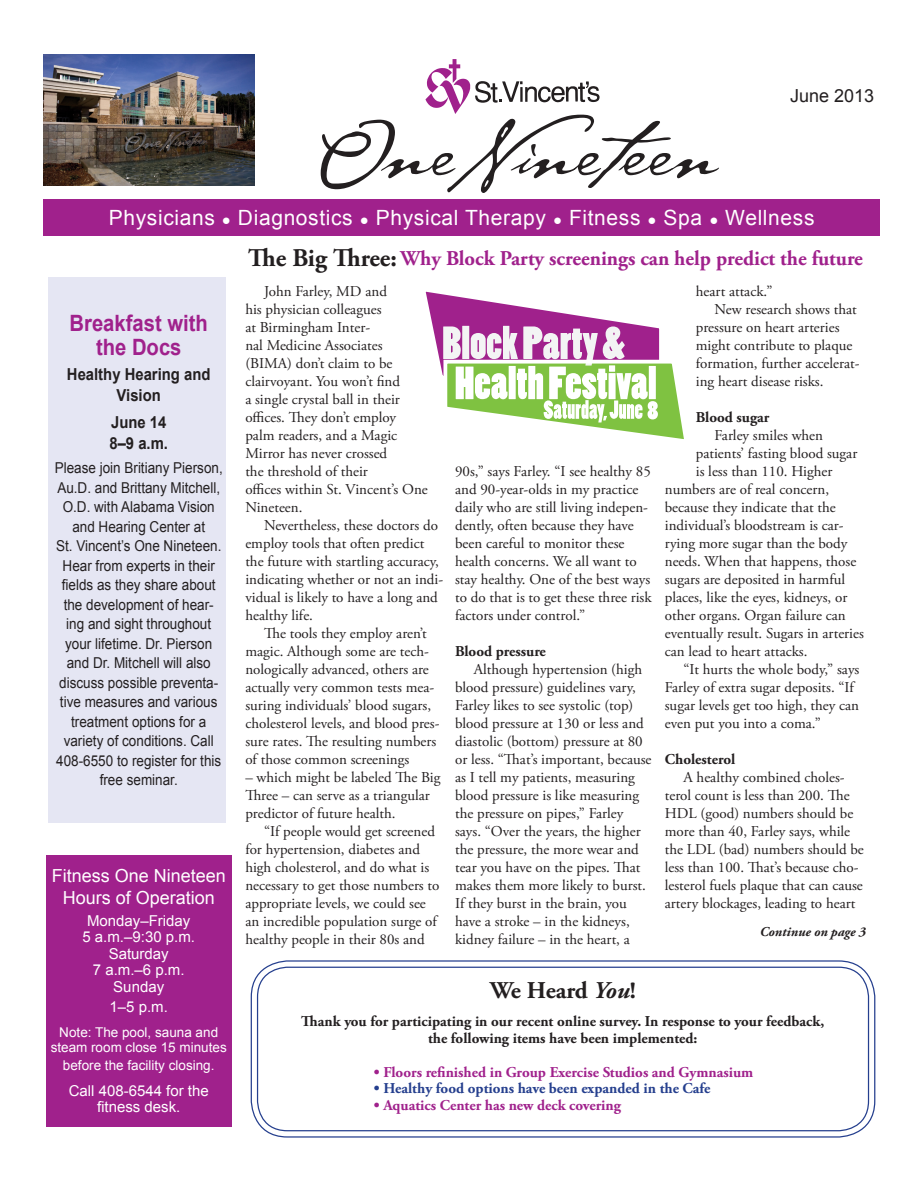
<style>
.page{position:relative;width:918px;height:1188px;background:#fff}
.page>*{position:absolute;margin:0;border:0;box-sizing:border-box;transform-origin:0 0}
.t1{font:700 25.5px "Adobe Garamond Pro";letter-spacing:-.005em;color:#231f20}
.t2{font:700 24px "Adobe Garamond Pro";letter-spacing:-.02em;color:#231f20}
.t3{font:700 22.5px/24px "Arial";color:#a0218c;text-align:center;scale:.9 1}
.t4{font:21px "Arial";letter-spacing:.03em;color:#fff}
.t5{font:700 21px "Adobe Garamond Pro";color:#a0218c}
.t6{font:18px "Arial";color:#fff}
.t7{font:18px "Arial";color:#231f20}
.t8{font:700 16.5px/21px "Arial";color:#231f20;text-align:center;scale:.9 1}
.t9{font:15px/18px "Adobe Garamond Pro";color:#231f20}
.t10{font:15px/19.5px "Arial";color:#231f20;text-align:center;scale:.9 1}
.t11{font:700 15px/16.5px "Adobe Garamond Pro";color:#231f20;text-align:center}
.t12{font:15px/16.5px "Arial";color:#fff;text-align:center}
.t13{font:700 15px "Adobe Garamond Pro";color:#a0218c}
.t14{font:700 15px "Adobe Garamond Pro";color:#253f8e}
.t15{font:13.5px/15px "Arial";color:#fff;text-align:center}
.t16{font:italic 700 13.5px "Adobe Garamond Pro";color:#231f20}
.s1{font-size:15px}
.s2{font-style:italic}
</style>
<div class="page">
<div style="left:43px;top:199px;width:837px;height:36px;background:#a0218c"></div>
<img style="left:43px;top:54px;width:212px;height:132px">
<svg style="left:321px;top:59px;width:398px;height:134px"></svg>
<div style="left:48px;top:277px;width:178px;height:546px;background:#e5e6f3"></div>
<div style="left:46px;top:855px;width:185px;height:271px;background:#a0218c"></div>
<svg style="left:425px;top:291px;width:259px;height:148px"></svg>
<div style="left:251px;top:960px;width:624px;height:178px;border:1px solid #253f8e;border-radius:36px"></div>
<div style="left:257px;top:967px;width:612px;height:164px;border:1px solid #253f8e;border-radius:30px"></div>
<p class="t7" style="left:790px;top:84px;width:86px">June 2013</p>
<p class="t4" style="left:109px;top:204px;width:707px">Physicians <span class="s1">●</span> Diagnostics <span class="s1">●</span> Physical Therapy <span class="s1">●</span> Fitness <span class="s1">●</span> Spa <span class="s1">●</span> Wellness</p>
<p class="t3" style="left:70px;top:312px;width:155px">Breakfast with the Docs</p>
<p class="t8" style="left:67px;top:365px;width:161px">Healthy Hearing and<br>Vision</p>
<p class="t8" style="left:111px;top:413px;width:63px">June 14</p>
<p class="t8" style="left:109px;top:434px;width:67px">8–9 a.m.</p>
<p class="t10" style="left:55px;top:459px;width:188px">Please join Britiany Pierson,<br>Au.D. and Brittany Mitchell,<br>O.D. with Alabama Vision and Hearing Center at<br>St. Vincent’s One Nineteen.<br>Hear from experts in their fields as they share about the development of hear&shy;ing and sight throughout your lifetime. Dr. Pierson and Dr. Mitchell will also discuss possible preventa&shy;tive measures and various treatment options for a variety of conditions. Call<br>408-6550 to register for this free seminar.</p>
<p class="t6" style="left:52px;top:864px;width:176px">Fitness One Nineteen</p>
<p class="t6" style="left:63px;top:886px;width:154px">Hours of Operation</p>
<p class="t12" style="left:87px;top:912px;width:105px">Monday–Friday</p>
<p class="t12" style="left:82px;top:929px;width:114px">5 a.m.–9:30 p.m.</p>
<p class="t12" style="left:109px;top:945px;width:62px">Saturday</p>
<p class="t12" style="left:93px;top:962px;width:93px">7 a.m.–6 p.m.</p>
<p class="t12" style="left:113px;top:978px;width:52px">Sunday</p>
<p class="t12" style="left:110px;top:998px;width:60px">1–5 p.m.</p>
<p class="t15" style="left:51px;top:1025px;width:178px">Note: The pool, sauna and steam room close 15 minutes</p>
<p class="t15" style="left:63px;top:1058px;width:153px">before the facility closing.</p>
<p class="t12" style="left:69px;top:1082px;width:142px">Call 408-6544 for the fitness desk.</p>
<p class="t1" style="left:248px;top:243px;width:150px">The Big Three:</p>
<p class="t5" style="left:400px;top:247px;width:464px">Why Block Party screenings can help predict the future</p>
<p class="t9" style="left:245px;top:283px;width:184px;text-indent:19px">John Farley, MD and<br>his physician colleagues<br>at Birmingham Inter-<br>nal Medicine Associates (BIMA) don’t claim to be clairvoyant. You won’t find<br>a single crystal ball in their offices. They don’t employ palm readers, and a Magic<br>Mirror has never crossed<br>the threshold of their<br>offices within St. Vincent’s One<br>Nineteen.</p>
<p class="t9" style="left:245px;top:517px;width:199px;text-indent:19px">Nevertheless, these doctors do employ tools that often predict the future with startling accuracy, indicating whether or not an indi&shy;vidual is likely to have a long and healthy life.</p>
<p class="t9" style="left:245px;top:625px;width:196px;text-indent:19px">The tools they employ aren’t magic. Although some are tech&shy;nologically advanced, others are actually very common tests mea&shy;suring individuals’ blood sugars, cholesterol levels, and blood pres&shy;sure rates. The resulting numbers of those common screenings</p>
<p class="t9" style="left:245px;top:769px;width:197px">– which might be labeled The Big<br>Three – can serve as a triangular predictor of future health.</p>
<p class="t9" style="left:245px;top:823px;width:196px;text-indent:19px">“If people would get screened for hypertension, diabetes and high cholesterol, and do what is necessary to get those numbers to appropriate levels, we could see an incredible population surge of healthy people in their 80s and</p>
<p class="t9" style="left:455px;top:463px;width:198px">90s,” says Farley. “I see healthy 85 and 90-year-olds in my practice daily who are still living indepen&shy;dently, often because they have been careful to monitor these health concerns. We all want to stay healthy. One of the best ways to do that is to get these three risk factors under control.”</p>
<p class="t11" style="left:455px;top:643px;width:92px">Blood pressure</p>
<p class="t9" style="left:455px;top:661px;width:198px;text-indent:19px">Although hypertension (high blood pressure) guidelines vary,<br>Farley likes to see systolic (top) blood pressure at 130 or less and diastolic (bottom) pressure at 80 or less. “That’s important, because as I tell my patients, measuring blood pressure is like measuring the pressure on pipes,” Farley says. “Over the years, the higher the pressure, the more wear and tear you have on the pipes. That makes them more likely to burst.<br>If they burst in the brain, you have a stroke – in the kidneys, kidney failure – in the heart, a</p>
<p class="t9" style="left:696px;top:283px;width:78px">heart attack.”</p>
<p class="t9" style="left:696px;top:301px;width:165px;text-indent:19px">New research shows that pressure on heart arteries might contribute to plaque formation, further accelerat&shy;ing heart disease risks.</p>
<p class="t11" style="left:696px;top:409px;width:75px">Blood sugar</p>
<p class="t9" style="left:715px;top:427px;width:110px">Farley smiles when</p>
<p class="t9" style="left:696px;top:445px;width:163px">patients’ fasting blood sugar</p>
<p class="t9" style="left:696px;top:463px;width:138px">is less than 110. Higher</p>
<p class="t9" style="left:665px;top:481px;width:166px">numbers are of real concern,</p>
<p class="t9" style="left:665px;top:499px;width:172px">because they indicate that the</p>
<p class="t9" style="left:665px;top:517px;width:180px">individual’s bloodstream is car-</p>
<p class="t9" style="left:665px;top:535px;width:184px">rying more sugar than the body</p>
<p class="t9" style="left:665px;top:553px;width:193px">needs. When that happens, those</p>
<p class="t9" style="left:665px;top:571px;width:182px">sugars are deposited in harmful</p>
<p class="t9" style="left:665px;top:589px;width:184px">places, like the eyes, kidneys, or</p>
<p class="t9" style="left:665px;top:607px;width:182px">other organs. Organ failure can</p>
<p class="t9" style="left:665px;top:625px;width:201px">eventually result. Sugars in arteries</p>
<p class="t9" style="left:665px;top:643px;width:144px">can lead to heart attacks.</p>
<p class="t9" style="left:665px;top:661px;width:196px;text-indent:19px">“It hurts the whole body,” says<br>Farley of extra sugar deposits. “If sugar levels get too high, they can even put you into a coma.”</p>
<p class="t11" style="left:665px;top:751px;width:72px">Cholesterol</p>
<p class="t9" style="left:665px;top:769px;width:201px;text-indent:19px">A healthy combined choles&shy;terol count is less than 200. The<br>HDL (good) numbers should be more than 40, Farley says, while the LDL (bad) numbers should be less than 100. That’s because cho&shy;lesterol fuels plaque that can cause artery blockages, leading to heart</p>
<p class="t16" style="left:760px;top:924px;width:108px">Continue on page 3</p>
<p class="t2" style="left:490px;top:977px;width:147px">We Heard <span class="s2">You</span>!</p>
<p class="t11" style="left:301px;top:1014px;width:524px">Thank you for participating in our recent online survey. In response to your feedback, the following items have been implemented:</p>
<p class="t13" style="left:374px;top:1063px;width:381px">• Floors refinished in Group Exercise Studios and Gymnasium</p>
<p class="t14" style="left:374px;top:1080px;width:338px">• Healthy food options have been expanded in the Cafe</p>
<p class="t13" style="left:374px;top:1096px;width:249px">• Aquatics Center has new deck covering</p>
</div>
